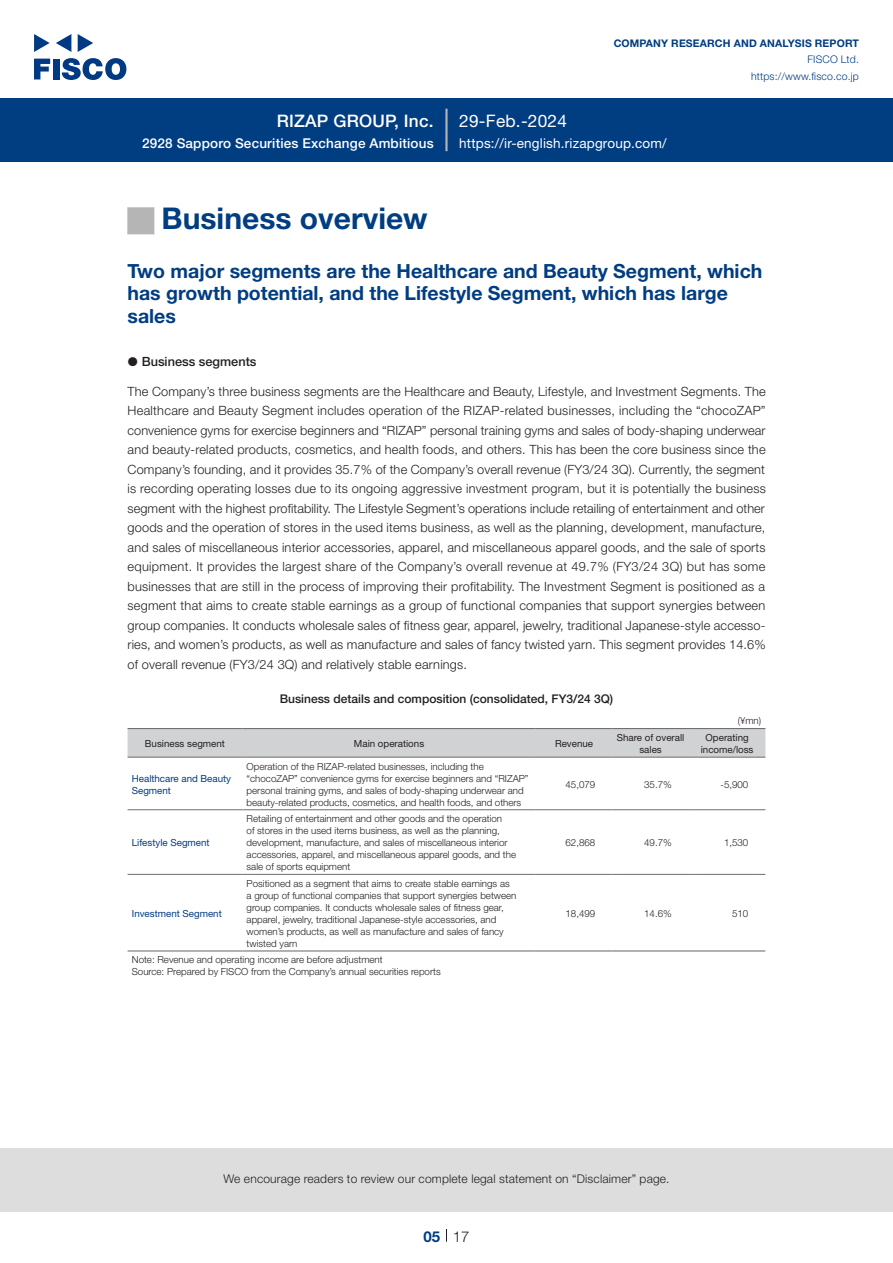
<style>
.page{position:relative;width:893px;height:1263px;background:#fff}
.page>*{position:absolute;margin:0;border:0;box-sizing:border-box;transform-origin:0 0}
.t1{font:700 30px "Helvetica Neue LT Std";color:#003d81}
.t2{font:27px "European Pi Std 1";color:#b5b5b6}
.中タイトル_e{font:700 19.5px/22.5px "Helvetica Neue LT Std";color:#003d81}
.t3{font:500 17.25px "Helvetica Neue LT Std";letter-spacing:.015em;color:#fff}
.t4{font:17.25px "Helvetica Neue LT Std";letter-spacing:.015em;color:#fff}
.t5{font:300 15px "Helvetica Neue LT Std";color:#231f20}
.t6{font:700 15px "Helvetica Neue LT Std";color:#003d81}
.t7{font:500 13.5px "Helvetica Neue LT Std";letter-spacing:.015em;color:#fff}
.t8{font:13.5px "Helvetica Neue LT Std";letter-spacing:.015em;color:#fff}
.本文_e{font:300 12.75px/19.5px "Helvetica Neue LT Std";letter-spacing:.015em;color:#231f20;text-align:justify}
.小タイトル_e{font:500 12.75px "Helvetica Neue LT Std";color:#231f20}
.t9{font:300 12px "Helvetica Neue LT Std";letter-spacing:.015em;color:#231f20}
.チャートタイトル_e{font:500 12px "Helvetica Neue LT Std";color:#231f20}
.t10{font:700 10.5px "Helvetica Neue LT Std";letter-spacing:.015em;color:#003d81}
.t11{font:300 10.5px/16.5px "Helvetica Neue LT Std";letter-spacing:.015em;color:#003d81;text-align:right}
.表組み基本スタイル_en{font:300 9.75px/12px "Helvetica Neue LT Std";color:#231f20}
.表上_en{font:9.75px/12px "Helvetica Neue LT Std";color:#231f20;text-align:center}
.表左_en{font:9.75px/12px "Helvetica Neue LT Std";color:#003d81}
.表数字_en{font:300 9.75px "Helvetica Neue LT Std";color:#231f20}
.表単位_en{font:300 9.75px "Helvetica Neue LT Std";color:#231f20}
</style>
<div class="page">
<div style="left:0;top:1148px;width:893px;height:64px;background:#ddd"></div>
<svg style="left:34px;top:59px;width:16px;height:20px"></svg>
<div style="left:53px;top:59px;width:6px;height:20px;background:#003a83"></div>
<svg style="left:62px;top:58px;width:64px;height:22px"></svg>
<svg style="left:34px;top:34px;width:16px;height:18px"></svg>
<svg style="left:78px;top:34px;width:15px;height:18px"></svg>
<svg style="left:56px;top:34px;width:15px;height:18px"></svg>
<div style="left:0;top:98px;width:893px;height:64px;background:#003d81"></div>
<hr style="left:445px;top:109px;width:3px;height:42px;background:#b5b5b6">
<svg style="left:446px;top:1229px;width:1px;height:13px"></svg>
<svg style="left:128px;top:729px;width:637px;height:28px;background:#cfd0d2"></svg>
<hr style="left:128px;top:757px;width:114px;height:1px;background:#6c6d70">
<hr style="left:242px;top:757px;width:294px;height:1px;background:#6c6d70">
<hr style="left:536px;top:757px;width:76px;height:1px;background:#6c6d70">
<hr style="left:612px;top:757px;width:77px;height:1px;background:#6c6d70">
<hr style="left:689px;top:757px;width:76px;height:1px;background:#6c6d70">
<hr style="left:128px;top:809px;width:114px;height:1px;background:#6c6d70">
<hr style="left:242px;top:809px;width:294px;height:1px;background:#6c6d70">
<hr style="left:536px;top:809px;width:76px;height:1px;background:#6c6d70">
<hr style="left:612px;top:809px;width:77px;height:1px;background:#6c6d70">
<hr style="left:689px;top:809px;width:76px;height:1px;background:#6c6d70">
<hr style="left:128px;top:874px;width:114px;height:1px;background:#6c6d70">
<hr style="left:242px;top:874px;width:294px;height:1px;background:#6c6d70">
<hr style="left:536px;top:874px;width:76px;height:1px;background:#6c6d70">
<hr style="left:612px;top:874px;width:77px;height:1px;background:#6c6d70">
<hr style="left:689px;top:874px;width:76px;height:1px;background:#6c6d70">
<hr style="left:128px;top:728px;width:114px;height:1px;background:#6c6d70">
<hr style="left:242px;top:728px;width:294px;height:1px;background:#6c6d70">
<hr style="left:536px;top:728px;width:76px;height:1px;background:#6c6d70">
<hr style="left:612px;top:728px;width:77px;height:1px;background:#6c6d70">
<hr style="left:689px;top:728px;width:76px;height:1px;background:#6c6d70">
<hr style="left:128px;top:950px;width:114px;height:1px;background:#6c6d70">
<hr style="left:242px;top:950px;width:294px;height:1px;background:#6c6d70">
<hr style="left:536px;top:950px;width:76px;height:1px;background:#6c6d70">
<hr style="left:612px;top:950px;width:77px;height:1px;background:#6c6d70">
<hr style="left:689px;top:950px;width:76px;height:1px;background:#6c6d70">
<p class="t10" style="left:614px;top:37px;width:247px">COMPANY RESEARCH AND ANALYSIS REPORT</p>
<p class="t11" style="left:751px;top:51px;width:109px">FISCO Ltd. https://www.fisco.co j p.</p>
<h3 class="t3" style="left:277px;top:110px;width:122px">RIZAP GROUP</h3>
<h3 class="t3" style="left:394px;top:110px;width:41px">, Inc.</h3>
<h3 class="t4" style="left:459px;top:110px;width:109px">29-Feb.-2024</h3>
<p class="t7" style="left:142px;top:135px;width:293px">2928 Sapporo Securities Exchange Ambitious</p>
<p class="t8" style="left:459px;top:135px;width:209px">https:// -i r english.rizapgroup.com/</p>
<p class="t2" style="left:128px;top:206px;width:28px">■</p>
<p class="中タイトル_e" style="left:128px;top:259px;width:636px">Two major segments are the Healthcare and Beauty Segment, which has growth potential, and the Lifestyle Segment, which has large sales</p>
<p class="小タイトル_e" style="left:128px;top:354px;width:130px">• Business segments</p>
<p class="本文_e" style="left:128px;top:381px;width:640px">The Company s’ three business segments are the Healthcare and Beauty, Lifestyle, and Investment Segments. The Healthcare and Beauty Segment includes operation of the RIZAP-related businesses, including the “chocoZAP“ convenience gyms for exercise beginners and “RIZAP” personal training gyms and sales of body-shaping underwear and beauty-related products, cosmetics, and health foods, and others. This has been the core business since the Company s’ founding, and it provides 35.7% of the Company s’ overall revenue (FY3/24 Q3 .) Currently, the segment is recording operating losses due to its ongoing aggressive investment program, but isit potentially the business segment with the highest profitability. The Lifestyle Segment s’ operations include retailing of entertainment and other goods and the operation of stores in the used items business, as well as the planning, development, manufacture, and sales of miscellaneous interior accessories, apparel, and miscellaneous apparel goods, and the sale of sports equipment It. provides the largest share of the Company s’ overall revenue at 49.7% (FY3/24 Q3 ) but has some businesses that are still in the process of improving their profitability. The Investment Segment is positioned as a segment that aims to create stable earnings as a group of functional companies that support synergies between</p>
<p class="本文_e" style="left:128px;top:635px;width:640px">ries, and women s’ products, as well as manufacture and sales of fancy twisted yarn. This segment provides 14.6%</p>
<p class="t1" style="left:162px;top:200px;width:268px">Business overview</p>
<p class="本文_e" style="left:128px;top:615px;width:639px">group companies It. conducts wholesale sales of fitness gear, apparel, jewelry, traditional Japanese-style accesso-</p>
<p class="本文_e" style="left:128px;top:654px;width:341px">of overall revenue (FY3/24 Q3 ) and relatively stable earnings.</p>
<p class="チャートタイトル_e" style="left:280px;top:692px;width:335px">Business details and composition (consolidated, FY3/24 Q3 (</p>
<p class="表単位_en" style="left:738px;top:715px;width:25px">¥( mn(</p>
<p class="表上_en" style="left:617px;top:731px;width:69px">Share of overall</p>
<p class="表上_en" style="left:555px;top:737px;width:40px">Revenue</p>
<p class="表上_en" style="left:701px;top:731px;width:54px">Operating income/loss</p>
<p class="表上_en" style="left:145px;top:737px;width:82px">Business segment</p>
<p class="表上_en" style="left:354px;top:737px;width:72px">Main operations</p>
<p class="表上_en" style="left:639px;top:743px;width:24px">sales</p>
<p class="表左_en" style="left:132px;top:772px;width:101px">Healthcare and Beauty<br>Segment</p>
<p class="表左_en" style="left:132px;top:836px;width:79px">Lifestyle Segment</p>
<p class="表左_en" style="left:132px;top:907px;width:91px">Investment Segment</p>
<p class="表組み基本スタイル_en" style="left:247px;top:760px;width:283px">Operation of the RIZAP-related businesses, including the “chocoZAP” convenience gyms for exercise beginners and “RIZAP“ personal training gyms, and sales of body-shaping underwear and beauty-related products, cosmetics, and health foods, and others</p>
<p class="表組み基本スタイル_en" style="left:247px;top:812px;width:271px">Retailing of entertainment and other goods and the operation<br>of stores in the used items business, as well as the planning, development, manufacture, and sales of miscellaneous interior accessories, apparel, and miscellaneous apparel goods, and the sale of sports equipment</p>
<p class="表組み基本スタイル_en" style="left:247px;top:877px;width:271px">Positioned as a segment that aims to create stable earnings as a group of functional companies that support synergies between group companies It. conducts wholesale sales of fitness gear, apparel, jewelry, traditional Japanese-style accessories, and women s’ products, as well as manufacture and sales of fancy twisted yarn</p>
<p class="表組み基本スタイル_en" style="left:132px;top:954px;width:252px">Note: Revenue and operating income are before adjustment</p>
<p class="表組み基本スタイル_en" style="left:132px;top:966px;width:310px">Source: Prepared by FISCO from the Company s’ annual securities reports</p>
<p class="表数字_en" style="left:565px;top:778px;width:31px">45,079</p>
<p class="表数字_en" style="left:565px;top:837px;width:31px">62,868</p>
<p class="表数字_en" style="left:565px;top:907px;width:31px">18,499</p>
<p class="表数字_en" style="left:644px;top:778px;width:29px">35.7%</p>
<p class="表数字_en" style="left:644px;top:837px;width:29px">49.7%</p>
<p class="表数字_en" style="left:644px;top:907px;width:29px">14.6%</p>
<p class="表数字_en" style="left:720px;top:778px;width:30px">-5,900</p>
<p class="表数字_en" style="left:724px;top:837px;width:26px">1,530</p>
<p class="表数字_en" style="left:732px;top:907px;width:18px">510</p>
<p class="t9" style="left:223px;top:1171px;width:448px">We encourage readers to review our complete legal statement on “Disclaimer” page.</p>
<p class="t6" style="left:423px;top:1227px;width:18px">05</p>
<p class="t5" style="left:453px;top:1227px;width:18px">17</p>
</div>
